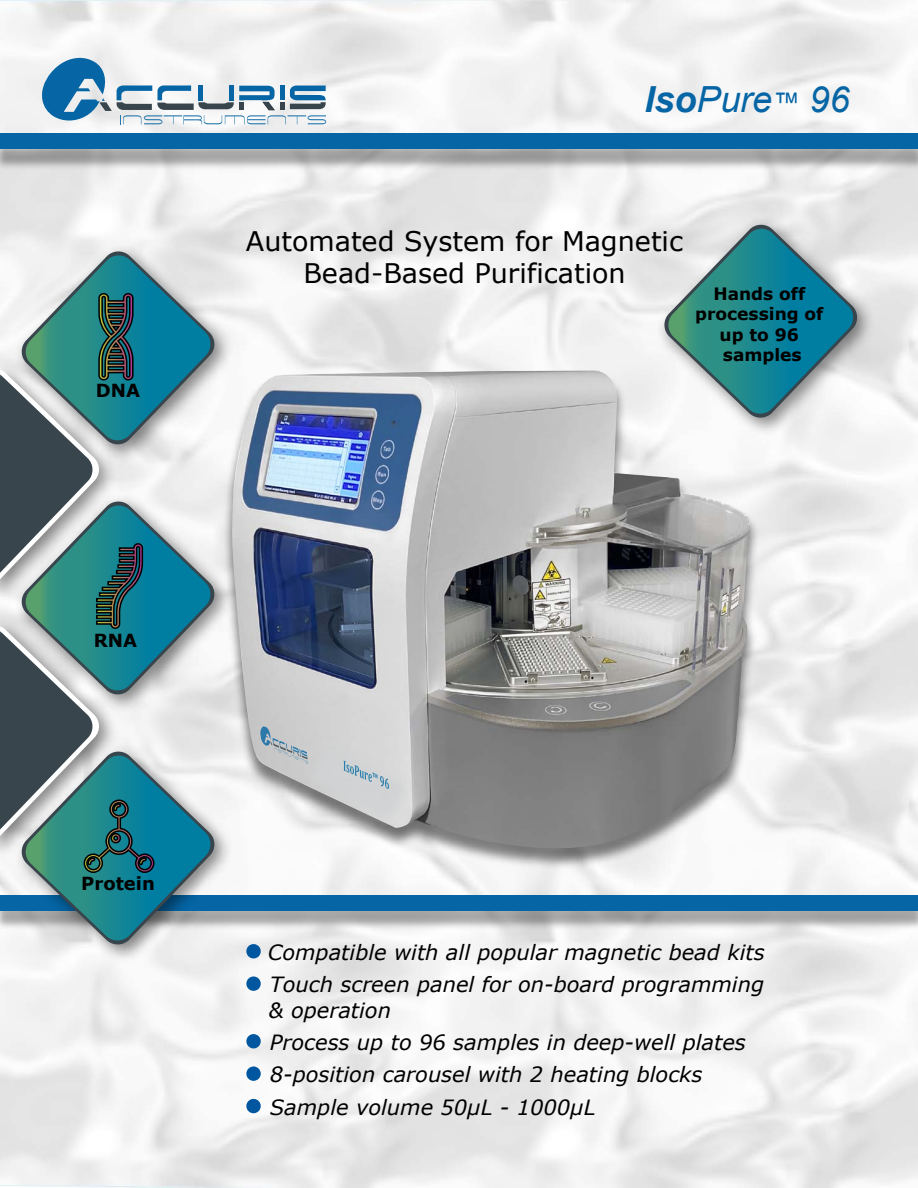
<style>
.page{position:relative;width:918px;height:1188px;background:#fff}
.page>*{position:absolute;margin:0;border:0;box-sizing:border-box;transform-origin:0 0}
.t1{font:italic 36px "Arial";color:#0565a5}
.t2{font:27px/32.4px "Verdana";color:#000;text-align:center}
.t3{font:italic 21px/25.2px "Verdana";color:#000}
.t4{font:700 18px "Verdana";color:#000}
.t5{font:700 17.1px/20.4px "Verdana";color:#000;text-align:center}
.s1{font-weight:700}
.s2{font-size:27px}
.s3{font-size:27px;color:#01579f}
</style>
<div class="page">
<img style="left:0;top:0;width:918px;height:1188px">
<svg style="left:243px;top:950px;width:21px;height:12px"></svg>
<svg style="left:243px;top:974px;width:21px;height:20px"></svg>
<svg style="left:243px;top:1031px;width:21px;height:21px"></svg>
<svg style="left:243px;top:1064px;width:21px;height:20px"></svg>
<svg style="left:243px;top:1096px;width:21px;height:21px"></svg>
<img style="left:0;top:149px;width:918px;height:23px">
<div style="left:0;top:134px;width:918px;height:15px;background:#0565a5"></div>
<svg style="left:41px;top:58px;width:285px;height:66px"></svg>
<div style="left:198px;top:85px;width:5px;height:15px;background:#0565a5"></div>
<div style="left:229px;top:85px;width:5px;height:15px;background:#0565a5"></div>
<div style="left:239px;top:102px;width:5px;height:8px;background:#38454d"></div>
<img style="left:818px;top:910px;width:100px;height:23px">
<div style="left:0;top:895px;width:918px;height:15px;background:#0565a5"></div>
<img style="left:651px;top:212px;width:231px;height:230px">
<svg style="left:663px;top:223px;width:196px;height:196px"></svg>
<img style="left:9px;top:238px;width:229px;height:66px">
<img style="left:9px;top:946px;width:229px;height:23px">
<svg style="left:0;top:250px;width:216px;height:696px"></svg>
<img style="left:160px;top:304px;width:658px;height:646px">
<img style="left:231px;top:370px;width:522px;height:489px">
<img style="left:258px;top:693px;width:201px;height:179px">
<svg style="left:343px;top:760px;width:46px;height:29px"></svg>
<svg style="left:260px;top:726px;width:48px;height:38px"></svg>
<p class="t4" style="left:96px;top:377px;width:46px">DNA</p>
<h1 class="t1" style="left:645px;top:76px;width:206px"><span class="s1">Iso</span>Pure<span class="s2">™</span> 96</h1>
<p class="t2" style="left:246px;top:224px;width:439px">Automated System for Magnetic<br>Bead-Based Purification</p>
<p class="t5" style="left:695px;top:283px;width:130px">Hands off processing of up to 96 samples</p>
<p class="t4" style="left:94px;top:627px;width:45px">RNA</p>
<p class="t4" style="left:81px;top:871px;width:75px">Protein</p>
<p class="t3" style="left:246px;top:940px;width:521px"><span class="s3">•</span> Compatible with all popular magnetic bead kits</p>
<p class="t3" style="left:268px;top:972px;width:497px;text-indent:-23px"><span class="s3">•</span> Touch screen panel for on-board programming &amp; operation</p>
<p class="t3" style="left:246px;top:1030px;width:502px"><span class="s3">•</span> Process up to 96 samples in deep-well plates</p>
<p class="t3" style="left:246px;top:1062px;width:458px"><span class="s3">•</span> 8-position carousel with 2 heating blocks</p>
<p class="t3" style="left:246px;top:1094px;width:351px"><span class="s3">•</span> Sample volume 50µL - 1000µL</p>
</div>
